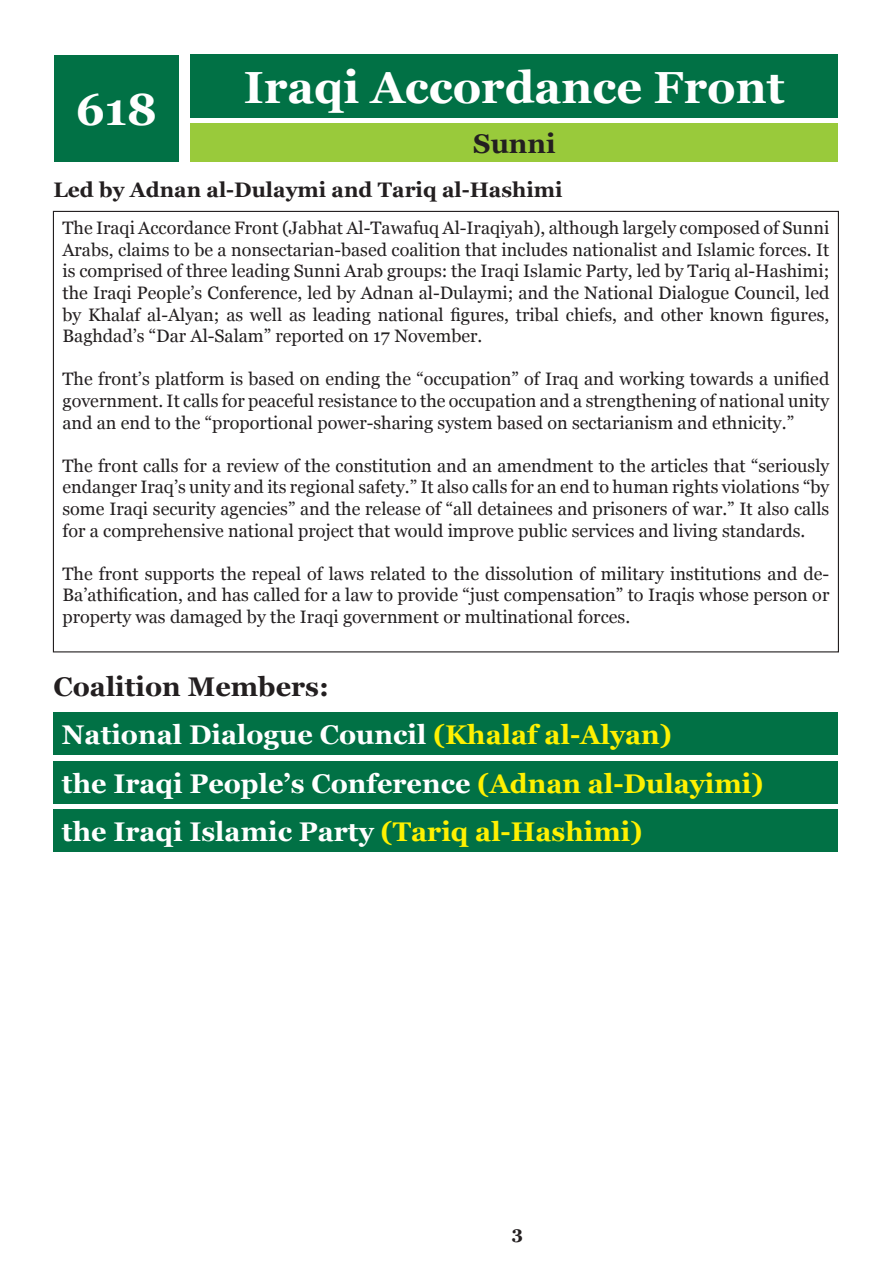
<style>
.page{position:relative;width:893px;height:1263px;background:#fff}
.page>*{position:absolute;margin:0;border:0;box-sizing:border-box;transform-origin:0 0}
.t1{font:700 45px "Georgia";color:#fff}
.t2{font:700 27px "Georgia";color:#fff}
.t3{font:700 27px "Georgia";color:#231f20}
.t4{font:700 21px "Georgia";color:#231f20}
.t5{font:18px/21.6px "Georgia";color:#231f20;text-align:justify}
.s1{color:#fff101}
</style>
<div class="page">
<div style="left:190px;top:54px;width:648px;height:63px;background:#017145"></div>
<div style="left:190px;top:123px;width:648px;height:39px;background:#99ca3b"></div>
<div style="left:54px;top:55px;width:125px;height:107px;background:#017145"></div>
<div style="left:53px;top:810px;width:785px;height:42px;background:#017145"></div>
<div style="left:53px;top:761px;width:785px;height:43px;background:#017145"></div>
<div style="left:53px;top:713px;width:785px;height:42px;background:#017145"></div>
<h1 class="t1" style="left:76px;top:84px;width:83px">618</h1>
<h1 class="t1" style="left:244px;top:62px;width:542px">Iraqi Accordance Front</h1>
<h2 class="t3" style="left:473px;top:128px;width:84px">Sunni</h2>
<p class="t4" style="left:53px;top:178px;width:511px">Led by Adnan al-Dulaymi and Tariq al-Hashimi</p>
<p class="t5" style="left:63px;top:217px;width:768px">The Iraqi Accordance Front (Jabhat Al-Tawafuq Al-Iraqiyah), although largely composed of Sunni Arabs, claims to be a nonsectarian-based coalition that includes nationalist and Islamic forces. It is comprised of three leading Sunni Arab groups: the Iraqi Islamic Party, led by Tariq al-Hashimi; the Iraqi People’s Conference, led by Adnan al-Dulaymi; and the National Dialogue Council, led by Khalaf al-Alyan; as well as leading national figures, tribal chiefs, and other known figures, Baghdad’s “Dar Al-Salam” reported on 17 November.</p>
<p class="t5" style="left:63px;top:368px;width:768px">The front’s platform is based on ending the “occupation” of Iraq and working towards a unified government. It calls for peaceful resistance to the occupation and a strengthening of national unity and an end to the “proportional power-sharing system based on sectarianism and ethnicity.”</p>
<p class="t5" style="left:63px;top:455px;width:768px">The front calls for a review of the constitution and an amendment to the articles that “seriously endanger Iraq’s unity and its regional safety.” It also calls for an end to human rights violations “by some Iraqi security agencies” and the release of “all detainees and prisoners of war.” It also calls for a comprehensive national project that would improve public services and living standards.</p>
<p class="t5" style="left:63px;top:563px;width:768px">The front supports the repeal of laws related to the dissolution of military institutions and de-Ba’athification, and has called for a law to provide “just compensation” to Iraqis whose person or property was damaged by the Iraqi government or multinational forces.</p>
<h2 class="t3" style="left:53px;top:672px;width:277px">Coalition Members:</h2>
<h2 class="t2" style="left:62px;top:719px;width:611px">National Dialogue Council <span class="s1">(Khalaf al-Alyan)</span></h2>
<h2 class="t2" style="left:62px;top:768px;width:703px">the Iraqi People’s Conference <span class="s1">(Adnan al-Dulayimi)</span></h2>
<h2 class="t2" style="left:62px;top:816px;width:582px">the Iraqi Islamic Party <span class="s1">(Tariq al-Hashimi)</span></h2>
</div>
